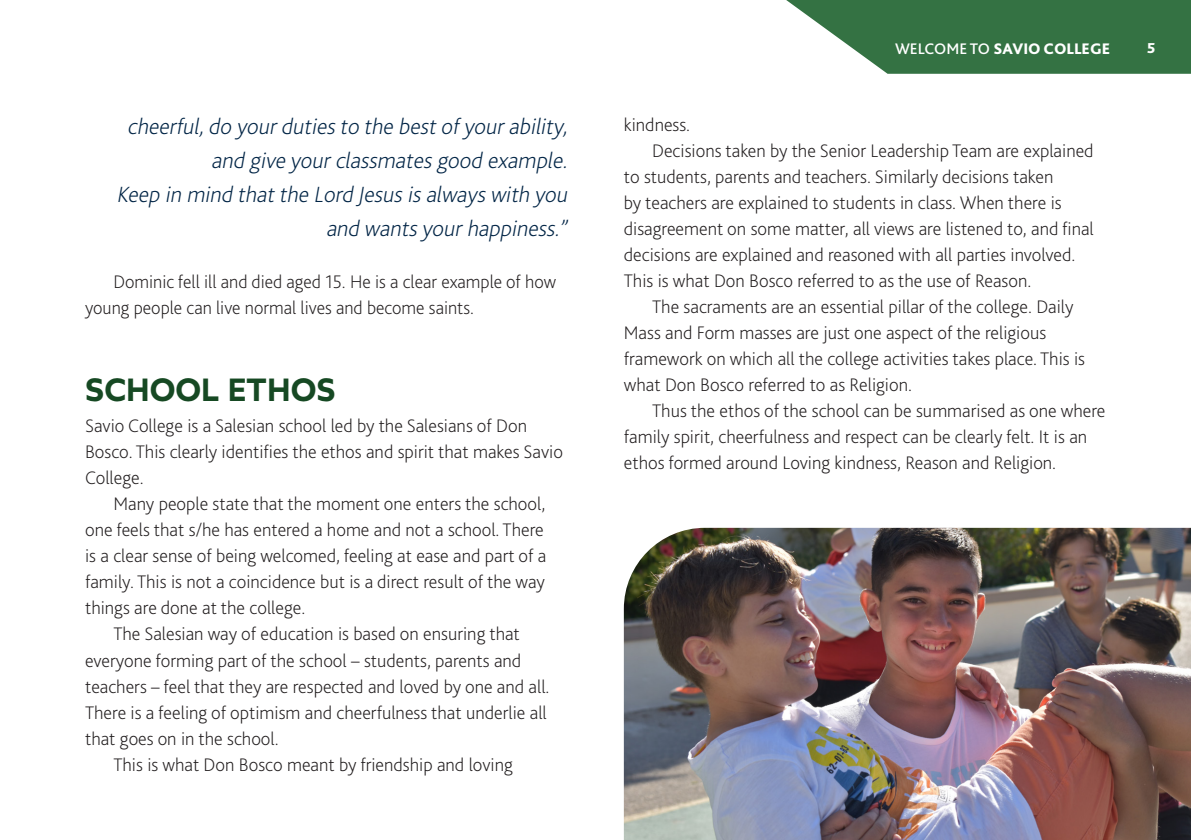
<style>
.page{position:relative;width:1191px;height:840px;background:#fff}
.page>*{position:absolute;margin:0;border:0;box-sizing:border-box;transform-origin:0 0}
.t1{font:600 32px "Wotfard";color:#164923}
.t2{font:italic 200 23px/34px "Bliss 2";letter-spacing:-.01em;color:#022546;text-align:right}
.Body{font:200 19px/26px "Bliss 2";color:#231f20}
.Body_no_ind{font:200 19px/26px "Bliss 2";color:#231f20}
.t3{font:800 16px "Bliss 2";color:#fff}
.t4{font:800 15px "Bliss 2";color:#fff}
.s1{font-weight:500}
</style>
<div class="page">
<svg style="left:786px;top:0;width:405px;height:74px;background:#4e845b"></svg>
<img style="left:624px;top:527px;width:567px;height:312px">
<p class="t2" style="left:116px;top:109px;width:457px">cheerful,do yourdutiesto the bestofyourability, and give yourclassmatesgood example.<br>Keep in mind thatthe Lord Jesusisalwayswith you and wantsyourhappiness.”</p>
<p class="Body" style="left:85px;top:268px;width:472px;text-indent:28px">Dominic fell ill and died aged 15. He is a clear example of how young people can live normal lives and become saints.</p>
<p class="t1" style="left:85px;top:368px;width:252px">SCHOOL ETHOS</p>
<p class="Body_no_ind" style="left:85px;top:412px;width:479px">Savio College is a Salesian school led by the Salesians of Don<br>Bosco. This clearly identifies the ethos and spirit that makes Savio<br>College.</p>
<p class="Body" style="left:85px;top:490px;width:463px;text-indent:28px">Many people state that the moment one enters the school, one feels that s/he has entered a home and not a school. There is a clear sense of being welcomed, feeling at ease and part of a family. This is not a coincidence but is a direct result of the way things are done at the college.</p>
<p class="Body" style="left:85px;top:620px;width:466px;text-indent:28px">The Salesian way of education is based on ensuring that everyone forming part of the school – students, parents and teachers – feel that they are respected and loved by one and all.<br>There is a feeling of optimism and cheerfulness that underlie all that goes on in the school.</p>
<p class="Body" style="left:113px;top:750px;width:401px">This is what Don Bosco meant by friendship and loving</p>
<p class="t3" style="left:895px;top:39px;width:217px"><span class="s1">WELCOME TO</span> SAVIO COLLEGE</p>
<p class="t4" style="left:1147px;top:39px;width:10px">5</p>
<p class="Body" style="left:624px;top:111px;width:68px">kindness.</p>
<p class="Body" style="left:624px;top:137px;width:471px;text-indent:28px">Decisions taken by the Senior Leadership Team are explained to students, parents and teachers. Similarly decisions taken<br>by teachers are explained to students in class. When there is disagreement on some matter, all views are listened to, and final decisions are explained and reasoned with all parties involved.<br>This is what Don Bosco referred to as the use of Reason.</p>
<p class="Body" style="left:624px;top:293px;width:463px;text-indent:28px">The sacraments are an essential pillar of the college. Daily Mass and Form masses are just one aspect of the religious framework on which all the college activities takes place. This is what Don Bosco referred to as Religion.</p>
<p class="Body" style="left:624px;top:397px;width:483px;text-indent:28px">Thus the ethos of the school can be summarised as one where family spirit, cheerfulness and respect can be clearly felt. It is an ethos formed around Loving kindness, Reason and Religion.</p>
</div>
